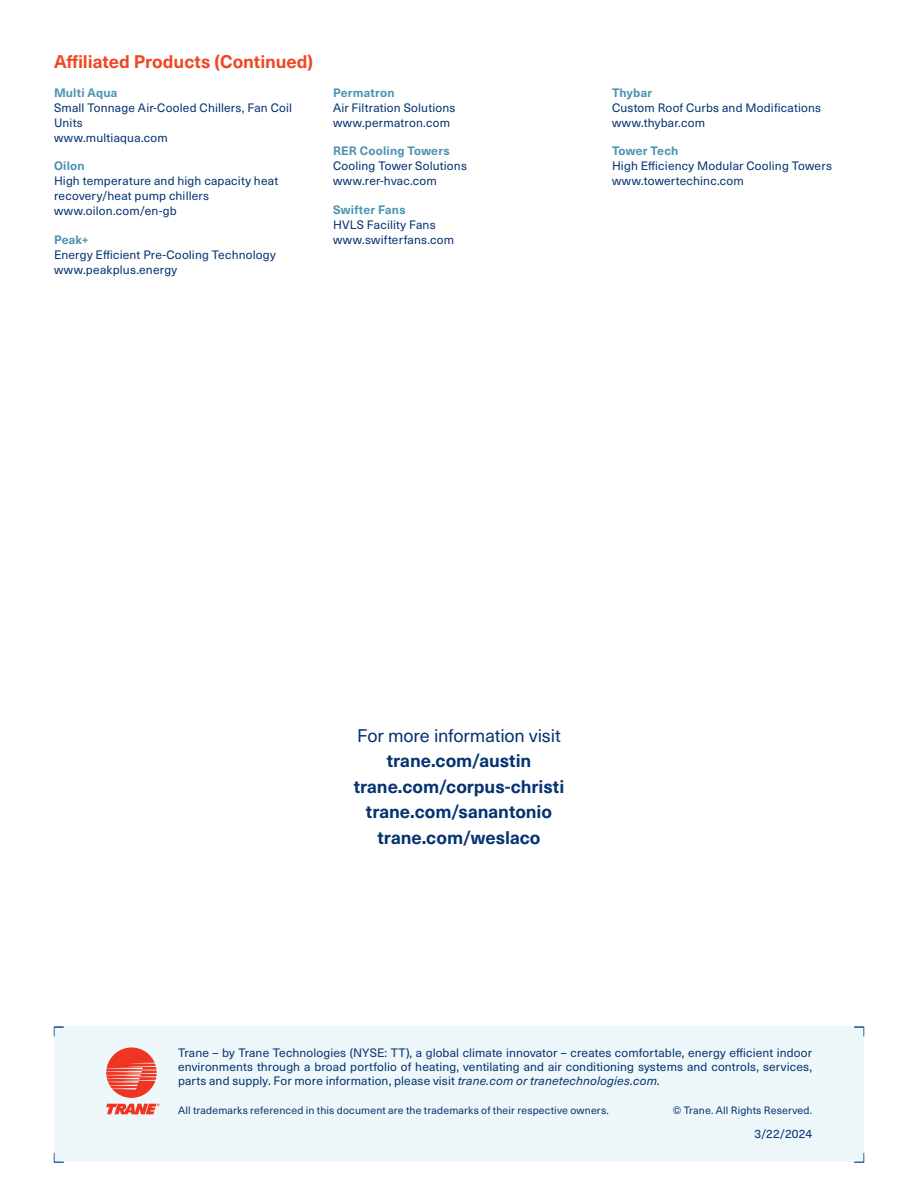
<style>
.page{position:relative;width:918px;height:1188px;background:#fff}
.page>*{position:absolute;margin:0;border:0;box-sizing:border-box;transform-origin:0 0}
.Main_Sub-Sub-Heading_v1{font:700 18px "Neue Haas Unica W1 G";letter-spacing:-.005em;color:#053271}
.Main_Sub-Sub-Heading_v1-2{font:18px/25.5px "Neue Haas Unica W1 G";letter-spacing:-.01em;color:#053271;text-align:center}
.Red_Headers{font:700 18px "Neue Haas Unica W1 G";letter-spacing:-.005em;color:#ef4722}
.Body_Copy_-_8pt{font:12px/15px "Neue Haas Unica W1 G";letter-spacing:.015em;color:#053271}
.Boilerplate_Text{font:12px/14.4px "Neue Haas Unica W1 G";letter-spacing:.01em;color:#053271;text-align:justify}
.Body_Copy_-_8pt-2{font:700 12px "Neue Haas Unica W1 G";letter-spacing:.02em;color:#4b93b1}
.Literature_Number{font:12px "Neue Haas Unica W1 G";letter-spacing:.01em;color:#053271}
.Boilerplate_Text-2{font:10.5px "Neue Haas Unica W1 G";letter-spacing:.015em;color:#053271}
.Literature_Number-2{font:10.5px "Neue Haas Unica W1 G";letter-spacing:.015em;color:#053271}
.s1{font-weight:700}
.s2{font-style:italic}
</style>
<div class="page">
<div style="left:54px;top:1027px;width:810px;height:135px;background:#eef8fb"></div>
<svg style="left:854px;top:1027px;width:10px;height:10px"></svg>
<svg style="left:54px;top:1027px;width:10px;height:10px"></svg>
<svg style="left:106px;top:1104px;width:53px;height:10px"></svg>
<svg style="left:106px;top:1047px;width:51px;height:51px"></svg>
<p class="Red_Headers" style="left:54px;top:48px;width:261px">Affiliated Products (Continued)</p>
<p class="Body_Copy_-_8pt-2" style="left:54px;top:84px;width:65px">Multi Aqua</p>
<p class="Body_Copy_-_8pt" style="left:54px;top:100px;width:240px">Small Tonnage Air-Cooled Chillers, Fan Coil<br>Units</p>
<p class="Body_Copy_-_8pt" style="left:54px;top:130px;width:115px">www.multiaqua.com</p>
<p class="Body_Copy_-_8pt-2" style="left:54px;top:157px;width:32px">Oilon</p>
<p class="Body_Copy_-_8pt" style="left:54px;top:173px;width:226px">High temperature and high capacity heat recovery/heat pump chillers</p>
<p class="Body_Copy_-_8pt" style="left:54px;top:203px;width:124px">www.oilon.com/en-gb</p>
<p class="Body_Copy_-_8pt-2" style="left:54px;top:231px;width:36px">Peak+</p>
<p class="Body_Copy_-_8pt" style="left:54px;top:247px;width:223px">Energy Efficient Pre-Cooling Technology</p>
<p class="Body_Copy_-_8pt" style="left:54px;top:262px;width:125px">www.peakplus.energy</p>
<p class="Body_Copy_-_8pt-2" style="left:333px;top:84px;width:63px">Permatron</p>
<p class="Body_Copy_-_8pt" style="left:333px;top:100px;width:124px">Air Filtration Solutions</p>
<p class="Body_Copy_-_8pt" style="left:333px;top:115px;width:119px">www.permatron.com</p>
<p class="Body_Copy_-_8pt-2" style="left:333px;top:142px;width:118px">RER Cooling Towers</p>
<p class="Body_Copy_-_8pt" style="left:333px;top:158px;width:135px">Cooling Tower Solutions</p>
<p class="Body_Copy_-_8pt" style="left:333px;top:173px;width:105px">www.rer-hvac.com</p>
<p class="Body_Copy_-_8pt-2" style="left:333px;top:201px;width:74px">Swifter Fans</p>
<p class="Body_Copy_-_8pt" style="left:333px;top:217px;width:104px">HVLS Facility Fans</p>
<p class="Body_Copy_-_8pt" style="left:333px;top:232px;width:123px">www.swifterfans.com</p>
<p class="Body_Copy_-_8pt-2" style="left:612px;top:84px;width:42px">Thybar</p>
<p class="Body_Copy_-_8pt" style="left:612px;top:100px;width:211px">Custom Roof Curbs and Modifications</p>
<p class="Body_Copy_-_8pt" style="left:612px;top:115px;width:95px">www.thybar.com</p>
<p class="Body_Copy_-_8pt-2" style="left:612px;top:142px;width:68px">Tower Tech</p>
<p class="Body_Copy_-_8pt" style="left:612px;top:158px;width:222px">High Efficiency Modular Cooling Towers</p>
<p class="Body_Copy_-_8pt" style="left:612px;top:173px;width:133px">www.towertechinc.com</p>
<p class="Main_Sub-Sub-Heading_v1-2" style="left:357px;top:722px;width:205px">For more information visit <span class="s1">trane.com/austin</span></p>
<p class="Main_Sub-Sub-Heading_v1" style="left:354px;top:773px;width:212px">trane.com/corpus-christi</p>
<p class="Main_Sub-Sub-Heading_v1" style="left:366px;top:798px;width:188px">trane.com/sanantonio</p>
<p class="Main_Sub-Sub-Heading_v1" style="left:378px;top:824px;width:164px">trane.com/weslaco</p>
<p class="Boilerplate_Text" style="left:178px;top:1044px;width:636px">Trane – by Trane Technologies (NYSE: TT), a global climate innovator – creates comfortable, energy efficient indoor environments through a broad portfolio of heating, ventilating and air conditioning systems and controls, services, parts and supply. For more information, please visit <span class="s2">trane.com or tranetechnologies.com.</span></p>
<p class="Boilerplate_Text-2" style="left:178px;top:1103px;width:432px">All trademarks referenced in this document are the trademarks of their respective owners.</p>
<p class="Literature_Number" style="left:755px;top:1125px;width:59px">3/22/2024</p>
<p class="Literature_Number-2" style="left:673px;top:1103px;width:141px">© Trane. All Rights Reserved.</p>
</div>
